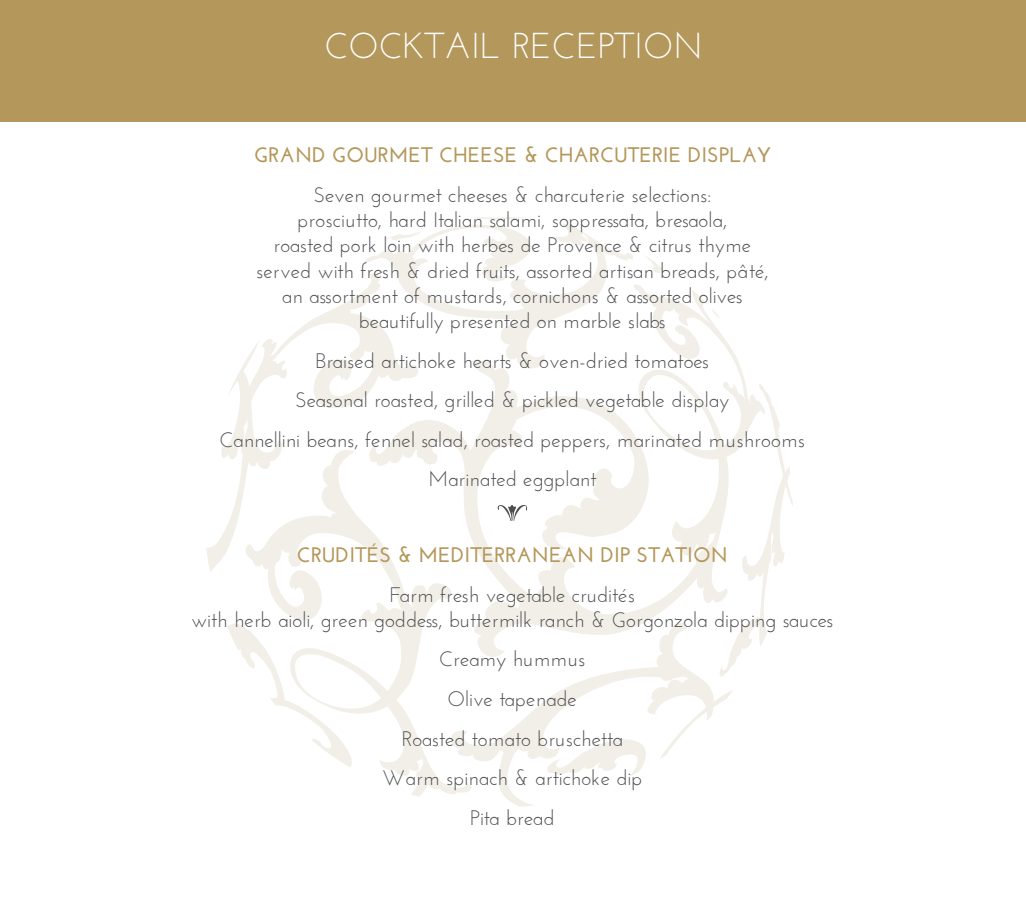
<style>
.page{position:relative;width:1026px;height:918px;background:#fff}
.page>*{position:absolute;margin:0;border:0;box-sizing:border-box;transform-origin:0 0}
.t1{font:36px "Josefin Sans";color:#fff}
.t2{font:21px/39.6px "Josefin Sans";color:#4d4d4f;text-align:center}
.t3{font:700 21px "Josefin Sans";color:#b4975a}
</style>
<div class="page">
<div style="left:0;top:0;width:1026px;height:122px;background:#b4975a"></div>
<svg style="left:206px;top:217px;width:587px;height:590px"></svg>
<svg style="left:498px;top:505px;width:29px;height:16px"></svg>
<h1 class="t1" style="left:324px;top:23px;width:26px">coc</h1>
<h1 class="t1" style="left:403px;top:23px;width:42px">ktail</h1>
<h1 class="t1" style="left:512px;top:23px;width:22px">reception</h1>
<p class="t3" style="left:254px;top:143px;width:518px">GRAND GOURMET CHEESE &amp; CHARCUTERIE DISPLAY</p>
<p class="t2" style="left:256px;top:182px;width:514px;line-height:25.2px">Seven gourmet cheeses &amp; charcuterie selections:<br>prosciutto, hard Italian salami, soppressata, bresaola,<br>roasted pork loin with herbes de Provence &amp; citrus thyme served with fresh &amp; dried fruits, assorted artisan breads, pâté, an assortment of mustards, cornichons &amp; assorted olives beautifully presented on marble slabs</p>
<p class="t2" style="left:220px;top:340px;width:587px">Braised artichoke hearts &amp; oven-dried tomatoes<br>Seasonal roasted, grilled &amp; pickled vegetable display<br>Cannellini beans, fennel salad, roasted peppers, marinated mushrooms Marinated eggplant</p>
<p class="t3" style="left:297px;top:543px;width:26px">CRUDIT</p>
<p class="t3" style="left:367px;top:543px;width:362px">ÉS &amp; MEDITERRANEAN DIP STATION</p>
<p class="t2" style="left:191px;top:582px;width:644px;line-height:25.2px">Farm fresh vegetable crudités<br>with herb aioli, green goddess, buttermilk ranch &amp; Gorgonzola dipping sauces</p>
<p class="t2" style="left:382px;top:639px;width:262px">Creamy hummus<br>Olive tapenade<br>Roasted tomato bruschetta<br>Warm spinach &amp; artichoke dip<br>Pita bread</p>
</div>
